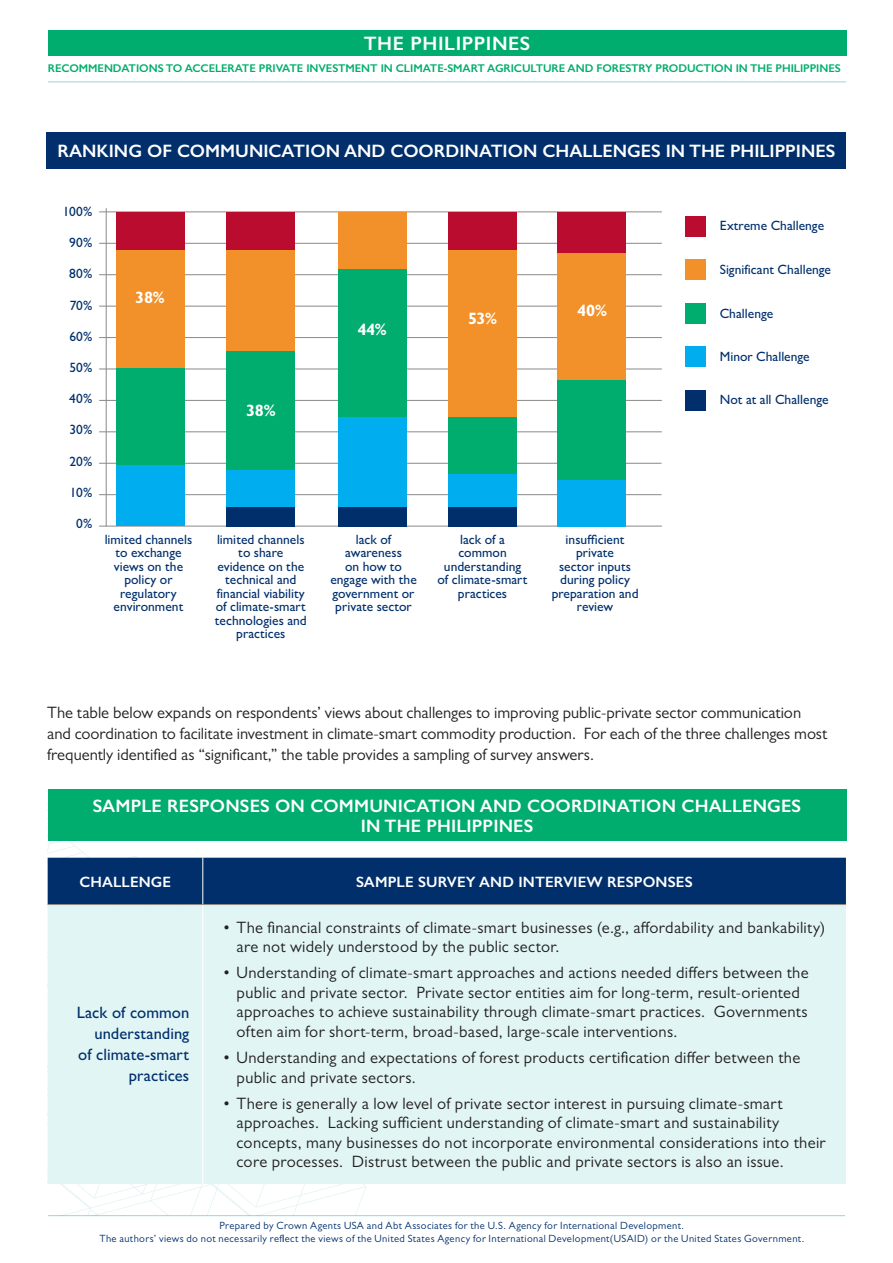
<style>
.page{position:relative;width:893px;height:1263px;background:#fff}
.page>*{position:absolute;margin:0;border:0;box-sizing:border-box;transform-origin:0 0}
.t1{font:600 19.5px "Gill Sans";letter-spacing:.03em;color:#fff}
.t2{font:600 18px/19.5px "Gill Sans";color:#fff;text-align:center}
.Answer{font:16.5px/19.5px "Gill Sans MT Std";letter-spacing:.015em;color:#231f20}
.Answer-2{font:500 16.5px/21px "Gill Sans MT Std";letter-spacing:.005em;color:#002f6c;text-align:right}
.Answer-3{font:700 16.5px "Gill Sans MT Std";letter-spacing:-.02em;color:#fff}
.t3{font:600 15px "Gill Sans";letter-spacing:.01em;color:#fff}
.Exhibit_Label{font:500 13.5px/13.5px "Gill Sans MT Std";color:#002f6c;text-align:center}
.t4{font:600 11.25px "Gill Sans";letter-spacing:-.005em;color:#00ad6e}
.t5{font:10.5px/12px "Gill Sans MT Std";letter-spacing:.035em;color:#00306d;text-align:center}
</style>
<div class="page">
<hr style="left:48px;top:82px;width:798px;height:1px;background:#98d6d7">
<div style="left:48px;top:30px;width:798px;height:26px;background:#00ad6e"></div>
<hr style="left:48px;top:1215px;width:797px;height:1px;background:#98d6d7">
<hr style="left:99px;top:243px;width:563px;height:1px;background:#8c8986">
<hr style="left:99px;top:274px;width:563px;height:1px;background:#8c8986">
<hr style="left:99px;top:337px;width:563px;height:1px;background:#8c8986">
<hr style="left:99px;top:400px;width:563px;height:1px;background:#8c8986">
<hr style="left:99px;top:432px;width:563px;height:1px;background:#8c8986">
<hr style="left:106px;top:208px;width:1px;height:318px;background:#8c8986">
<hr style="left:99px;top:306px;width:563px;height:1px;background:#8c8986">
<hr style="left:99px;top:369px;width:563px;height:1px;background:#8c8986">
<hr style="left:99px;top:494px;width:563px;height:1px;background:#8c8986">
<hr style="left:99px;top:463px;width:563px;height:1px;background:#8c8986">
<hr style="left:99px;top:212px;width:563px;height:1px;background:#8c8986">
<hr style="left:99px;top:526px;width:563px;height:1px;background:#8c8986">
<svg style="left:47px;top:791px;width:399px;height:424px"></svg>
<div style="left:685px;top:216px;width:20px;height:20px;background:#ba0c2f"></div>
<div style="left:685px;top:260px;width:20px;height:20px;background:#f29129"></div>
<div style="left:685px;top:303px;width:20px;height:20px;background:#00ad6e"></div>
<div style="left:685px;top:346px;width:20px;height:21px;background:#00aeef"></div>
<div style="left:685px;top:390px;width:20px;height:20px;background:#002f6c"></div>
<div style="left:116px;top:212px;width:68px;height:38px;background:#ba0c2f"></div>
<div style="left:227px;top:212px;width:68px;height:38px;background:#ba0c2f"></div>
<div style="left:338px;top:212px;width:68px;height:57px;background:#f29129"></div>
<div style="left:448px;top:212px;width:69px;height:38px;background:#ba0c2f"></div>
<div style="left:557px;top:212px;width:69px;height:42px;background:#ba0c2f"></div>
<div style="left:116px;top:250px;width:68px;height:119px;background:#f29129"></div>
<div style="left:227px;top:250px;width:68px;height:101px;background:#f29129"></div>
<div style="left:448px;top:250px;width:69px;height:167px;background:#f29129"></div>
<div style="left:557px;top:254px;width:69px;height:126px;background:#f29129"></div>
<div style="left:116px;top:369px;width:68px;height:97px;background:#00ad6e"></div>
<div style="left:227px;top:351px;width:68px;height:119px;background:#00ad6e"></div>
<div style="left:338px;top:269px;width:68px;height:148px;background:#00ad6e"></div>
<div style="left:448px;top:417px;width:69px;height:57px;background:#00ad6e"></div>
<div style="left:557px;top:380px;width:69px;height:100px;background:#00ad6e"></div>
<div style="left:116px;top:466px;width:68px;height:60px;background:#00aeef"></div>
<div style="left:227px;top:470px;width:68px;height:37px;background:#00aeef"></div>
<div style="left:338px;top:417px;width:68px;height:90px;background:#00aeef"></div>
<div style="left:227px;top:507px;width:68px;height:19px;background:#002f6c"></div>
<div style="left:338px;top:507px;width:68px;height:19px;background:#002f6c"></div>
<div style="left:448px;top:507px;width:69px;height:19px;background:#002f6c"></div>
<div style="left:448px;top:474px;width:69px;height:33px;background:#00aeef"></div>
<div style="left:557px;top:480px;width:69px;height:46px;background:#00aeef"></div>
<div style="left:47px;top:132px;width:799px;height:37px;background:#002f6c"></div>
<div style="left:48px;top:789px;width:798px;height:52px;background:#00ad6e"></div>
<div style="left:48px;top:858px;width:798px;height:46px;background:#002f6c"></div>
<div style="left:48px;top:905px;width:798px;height:279px;background:#e1f5f5"></div>
<hr style="left:203px;top:858px;width:1px;height:46px;background:#fff">
<hr style="left:48px;top:904px;width:155px;height:1px;background:#8c8986">
<hr style="left:203px;top:904px;width:643px;height:1px;background:#8c8986">
<hr style="left:202px;top:905px;width:1px;height:279px;background:#fff">
<p class="t1" style="left:364px;top:32px;width:168px">THE PHILIPPINES</p>
<p class="t4" style="left:48px;top:62px;width:794px">RECOMMENDATIONS TO ACCELERATE PRIVATE INVESTMENT IN CLIMATE-SMART AGRICULTURE AND FORESTRY PRODUCTION IN THE PHILIPPINES</p>
<p class="t2" style="left:57px;top:141px;width:779px">RANKING OF COMMUNICATION AND COORDINATION CHALLENGES IN THE PHILIPPINES</p>
<p class="Exhibit_Label" style="left:63px;top:204px;width:31px">100%</p>
<p class="Exhibit_Label" style="left:69px;top:236px;width:25px">90%</p>
<p class="Exhibit_Label" style="left:69px;top:267px;width:25px">80%</p>
<p class="Exhibit_Label" style="left:70px;top:298px;width:24px">70%</p>
<p class="Exhibit_Label" style="left:69px;top:329px;width:25px">60%</p>
<p class="Exhibit_Label" style="left:69px;top:360px;width:24px">50%</p>
<p class="Exhibit_Label" style="left:69px;top:392px;width:25px">40%</p>
<p class="Exhibit_Label" style="left:69px;top:423px;width:25px">30%</p>
<p class="Exhibit_Label" style="left:69px;top:454px;width:25px">20%</p>
<p class="Exhibit_Label" style="left:70px;top:485px;width:24px">10%</p>
<p class="Exhibit_Label" style="left:76px;top:516px;width:18px">0%</p>
<p class="Answer-3" style="left:135px;top:288px;width:31px">38%</p>
<p class="Answer-3" style="left:246px;top:400px;width:31px">38%</p>
<p class="Answer-3" style="left:357px;top:319px;width:31px">44%</p>
<p class="Exhibit_Label" style="left:105px;top:532px;width:89px">limited channels to exchange views on the policy or regulatory environment</p>
<p class="Exhibit_Label" style="left:330px;top:532px;width:88px">lack of awareness<br>on how to engage with the government or private sector</p>
<p class="Exhibit_Label" style="left:215px;top:532px;width:93px">limited channels to share evidence on the technical and financial viability of climate-smart technologies and practices</p>
<p class="Answer-3" style="left:468px;top:309px;width:31px">53%</p>
<p class="Exhibit_Label" style="left:437px;top:532px;width:92px">lack of a common understanding of climate-smart practices</p>
<p class="Answer-3" style="left:577px;top:300px;width:31px">40%</p>
<p class="Exhibit_Label" style="left:552px;top:532px;width:88px">insufficient private<br>sector inputs during policy preparation and review</p>
<p class="Exhibit_Label" style="left:720px;top:219px;width:106px">Extreme Challenge</p>
<p class="Exhibit_Label" style="left:720px;top:262px;width:113px">Significant Challenge</p>
<p class="Exhibit_Label" style="left:720px;top:306px;width:55px">Challenge</p>
<p class="Exhibit_Label" style="left:720px;top:349px;width:91px">Minor Challenge</p>
<p class="Exhibit_Label" style="left:720px;top:393px;width:110px">Not at all Challenge</p>
<p class="Answer" style="left:47px;top:702px;width:782px;line-height:21px">The table below expands on respondents’ views about challenges to improving public-private sector communication and coordination to facilitate investment in climate-smart commodity production. For each of the three challenges most frequently identified as “significant,” the table provides a sampling of survey answers.</p>
<p class="t2" style="left:93px;top:796px;width:710px">SAMPLE RESPONSES ON COMMUNICATION AND COORDINATION CHALLENGES<br>IN THE PHILIPPINES</p>
<p class="t3" style="left:79px;top:872px;width:93px">CHALLENGE</p>
<p class="t3" style="left:356px;top:872px;width:338px">SAMPLE SURVEY AND INTERVIEW RESPONSES</p>
<p class="Answer-2" style="left:77px;top:1002px;width:114px">Lack of common understanding<br>of climate-smart practices</p>
<p class="Answer" style="left:237px;top:917px;width:590px;text-indent:-14px">• The financial constraints of climate-smart businesses (e.g., affordability and bankability) are not widely understood by the public sector.</p>
<p class="Answer" style="left:237px;top:963px;width:574px;text-indent:-14px">• Understanding of climate-smart approaches and actions needed differs between the public and private sector. Private sector entities aim for long-term, result-oriented approaches to achieve sustainability through climate-smart practices. Governments often aim for short-term, broad-based, large-scale interventions.</p>
<p class="Answer" style="left:237px;top:1047px;width:565px;text-indent:-14px">• Understanding and expectations of forest products certification differ between the public and private sectors.</p>
<p class="Answer" style="left:237px;top:1093px;width:590px;text-indent:-14px">• There is generally a low level of private sector interest in pursuing climate-smart approaches. Lacking sufficient understanding of climate-smart and sustainability concepts, many businesses do not incorporate environmental considerations into their core processes. Distrust between the public and private sectors is also an issue.</p>
<p class="t5" style="left:99px;top:1220px;width:706px">Prepared by Crown Agents USA and Abt Associates for the U.S. Agency for International Development.<br>The authors’ views do not necessarily reflect the views of the United States Agency for International Development(USAID) or the United States Government.</p>
</div>
